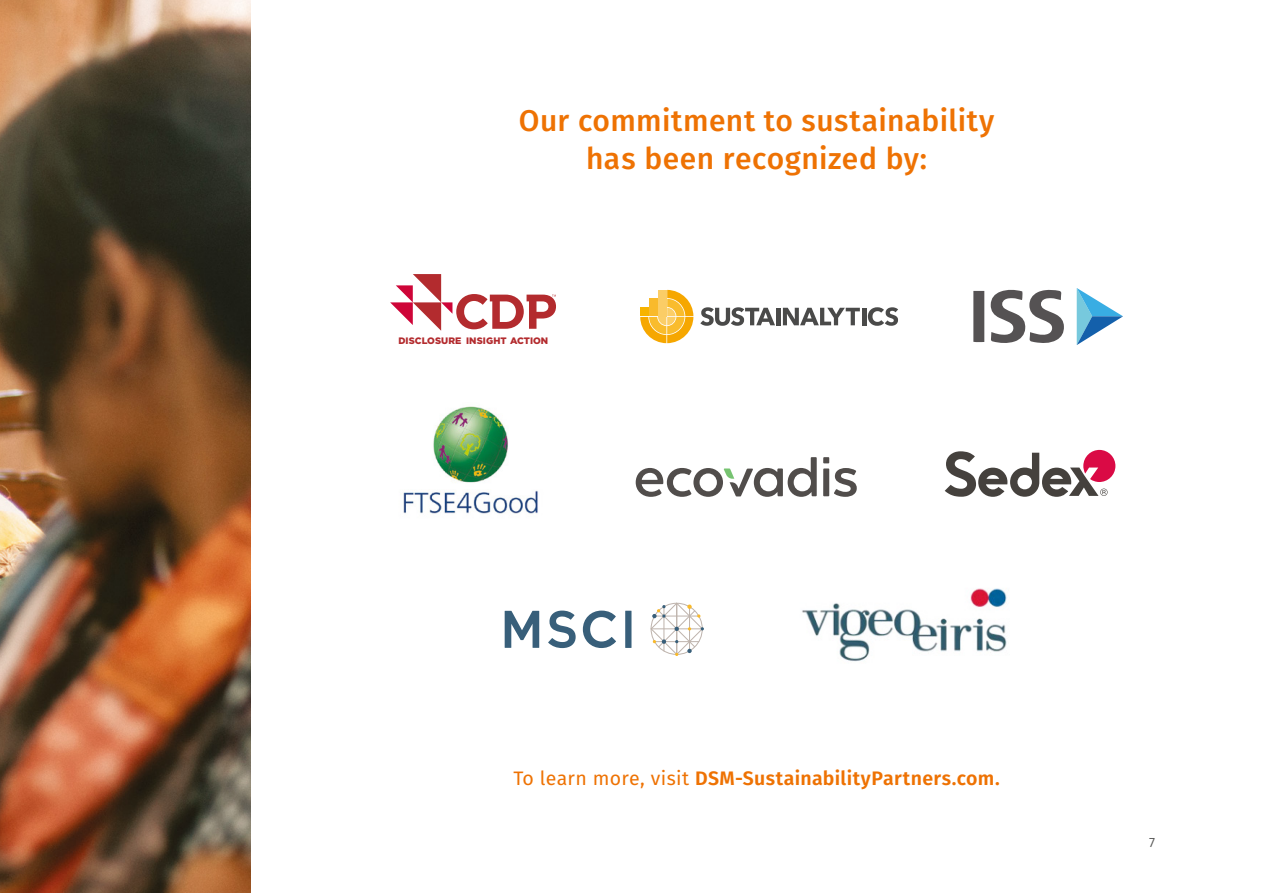
<style>
.page{position:relative;width:1263px;height:893px;background:#fff}
.page>*{position:absolute;margin:0;border:0;box-sizing:border-box;transform-origin:0 0}
.t1{font:500 30px/37.5px "Fira Sans";letter-spacing:.015em;color:#ee7203;text-align:center}
.t2{font:600 19.5px "Fira Sans";letter-spacing:.02em;color:#ee7203}
.t3{font:13.5px "Fira Sans";color:#575756}
.t4{font:900 9.3px "Gotham";letter-spacing:.005em;color:#b32b2e}
.s1{font-weight:400}
</style>
<div class="page">
<img style="left:215px;top:0;width:35px;height:893px">
<img style="left:0;top:0;width:215px;height:893px">
<img style="left:802px;top:588px;width:205px;height:74px">
<svg style="left:390px;top:274px;width:166px;height:57px"></svg>
<svg style="left:823px;top:457px;width:34px;height:40px"></svg>
<svg style="left:636px;top:457px;width:181px;height:40px"></svg>
<img style="left:403px;top:406px;width:135px;height:108px">
<svg style="left:973px;top:289px;width:91px;height:54px"></svg>
<svg style="left:1077px;top:288px;width:46px;height:57px"></svg>
<svg style="left:650px;top:602px;width:54px;height:54px"></svg>
<svg style="left:505px;top:611px;width:34px;height:37px"></svg>
<div style="left:625px;top:611px;width:6px;height:37px;background:#385f7a"></div>
<svg style="left:583px;top:611px;width:33px;height:37px"></svg>
<svg style="left:548px;top:611px;width:28px;height:37px"></svg>
<svg style="left:945px;top:450px;width:170px;height:47px"></svg>
<svg style="left:640px;top:290px;width:53px;height:53px"></svg>
<div style="left:640px;top:308px;width:8px;height:8px;background:#f7b300"></div>
<svg style="left:700px;top:307px;width:198px;height:19px"></svg>
<p class="t1" style="left:519px;top:101px;width:477px">Our commitment to sustainability has been recognized by:</p>
<p class="t4" style="left:398px;top:334px;width:151px">DISCLOSURE INSIGHT ACTION</p>
<p class="t2" style="left:513px;top:762px;width:488px"><span class="s1">To learn more, visit</span> DSM-SustainabilityPartners.com.</p>
<p class="t3" style="left:1149px;top:832px;width:7px">7</p>
</div>
